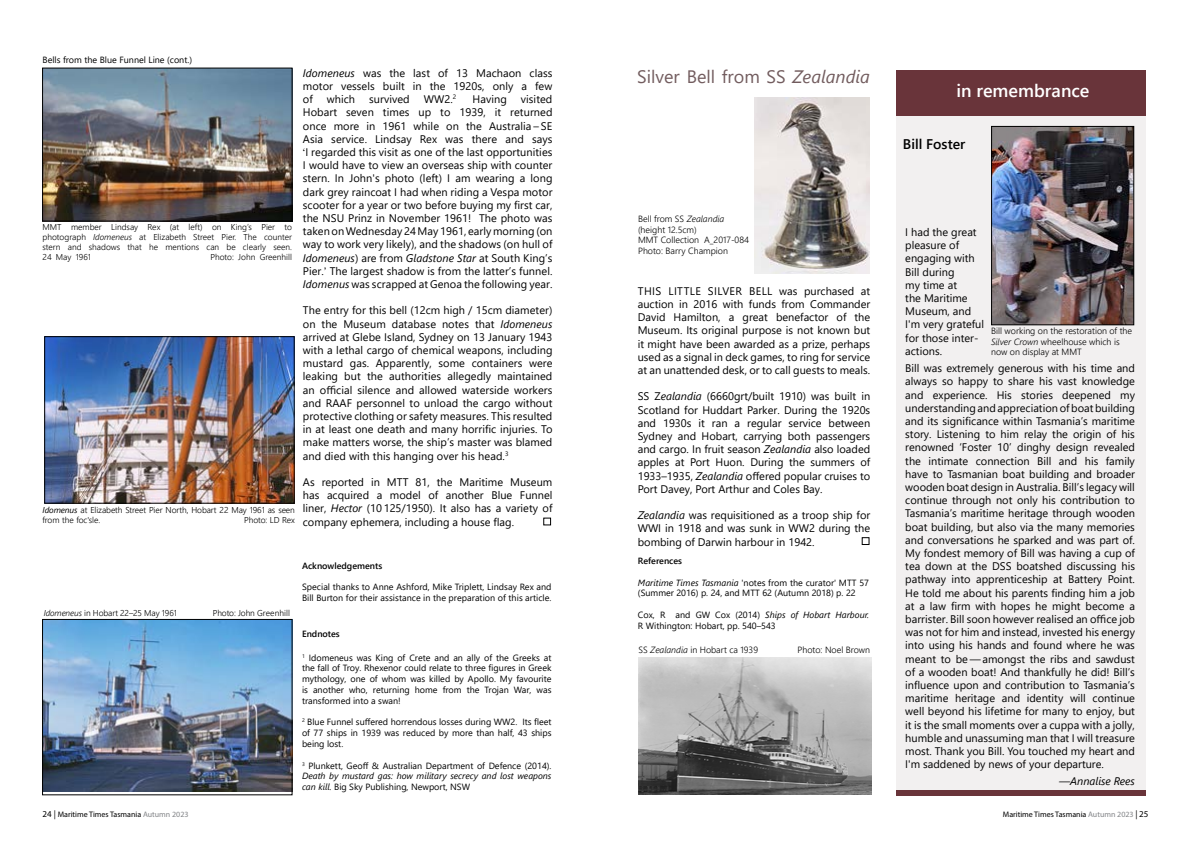
<style>
.page{position:relative;width:1191px;height:842px;background:#fff}
.page>*{position:absolute;margin:0;border:0;box-sizing:border-box;transform-origin:0 0}
.t1{font:18px "Segoe UI";color:#725c5e}
.t2{font:600 18px "Segoe UI";color:#fff}
.t3{font:600 14px "Segoe UI";color:#000}
.t4{font:11px/13.2px "Segoe UI";color:#000;text-align:justify}
.t5{font:italic 11px "Segoe UI";color:#000}
.t6{font:9px/10.8px "Segoe UI";color:#000;text-align:justify}
.t7{font:300 9px/10.8px "Segoe UI";color:#000}
.t8{font:600 9px "Segoe UI";color:#000}
.t9{font:300 8.5px/10px "Segoe UI";letter-spacing:-.01em;color:#000;text-align:justify}
.t10{font:8px "Myriad Pro";color:#000}
.s1{font-style:italic}
.s2{font-weight:400;font-style:italic}
.s3{font-family:"Bask Old Face"}
.s4{font-size:9px}
.s5{color:#828487}
</style>
<div class="page">
<div style="left:896px;top:116px;width:249px;height:679px;background:#f2f0f0"></div>
<div style="left:543px;top:518px;width:8px;height:7px;border:1px solid #000"></div>
<img style="left:45px;top:70px;width:245px;height:149px">
<div style="left:43px;top:68px;width:249px;height:153px;border:1px solid #000"></div>
<div style="left:862px;top:537px;width:7px;height:8px;border:1px solid #000"></div>
<img style="left:47px;top:339px;width:245px;height:162px">
<img style="left:45px;top:621px;width:245px;height:170px">
<div style="left:43px;top:619px;width:249px;height:176px;border:1px solid #000"></div>
<div style="left:896px;top:70px;width:249px;height:46px;background:#69343a"></div>
<div style="left:896px;top:790px;width:249px;height:6px;background:#69343a"></div>
<img style="left:993px;top:128px;width:139px;height:195px">
<div style="left:991px;top:126px;width:143px;height:199px;border:1px solid #000"></div>
<img style="left:638px;top:658px;width:233px;height:137px">
<img style="left:754px;top:98px;width:115px;height:175px">
<p class="t6" style="left:43px;top:53px;width:151px">Bells from the Blue Funnel Line (cont.)</p>
<p class="t9" style="left:43px;top:221px;width:251px">MMT member Lindsay Rex (at left) on King’s Pier to photograph <span class="s1">Idomeneus</span> at Elizabeth Street Pier. The counter stern and shadows that he mentions can be clearly seen.<br>24 May 1961</p>
<p class="t9" style="left:210px;top:251px;width:83px">Photo: John Greenhill</p>
<p class="t9" style="left:43px;top:504px;width:254px"><span class="s2">Idomenus</span> at Elizabeth Street Pier North, Hobart 22 May 1961 as seen from the foc'sle.</p>
<p class="t9" style="left:244px;top:514px;width:52px">Photo: LD Rex</p>
<p class="t4" style="left:303px;top:65px;width:251px"><span class="s1">Idomeneus</span> was the last of 13 Machaon class motor vessels built in the 1920s, only a few of</p>
<p class="t4" style="left:327px;top:92px;width:30px">which</p>
<p class="t4" style="left:369px;top:92px;width:42px">survived</p>
<p class="t4" style="left:424px;top:92px;width:34px">WW2.<sup>2</sup></p>
<p class="t4" style="left:472px;top:92px;width:36px">Having</p>
<p class="t4" style="left:303px;top:92px;width:251px;text-indent:218px">visited Hobart seven times up to 1939, it returned once more in 1961 while on the Australia – SE Asia service. Lindsay Rex was there and says <span class="s3">‘</span>I regarded this visit as one of the last opportunities I would have to view an overseas ship with counter stern. In John's photo (left) I am wearing a long dark grey raincoat I had when riding a Vespa motor scooter for a year or two before buying my first car, the NSU Prinz in November 1961! The photo was taken on Wednesday 24 May 1961, early morning (on way to work very likely), and the shadows (on hull of <span class="s1">Idomeneus</span>) are from <span class="s1">Gladstone Star</span> at South King’s Pier.<span class="s3">’</span> The largest shadow is from the latter’s funnel.<br><span class="s1">Idomenus</span> was scrapped at Genoa the following year.</p>
<p class="t4" style="left:303px;top:303px;width:251px">The entry for this bell (12cm high / 15cm diameter) on the Museum database notes that <span class="s1">Idomeneus </span>arrived at Glebe Island, Sydney on 13 January 1943 with a lethal cargo of chemical weapons, including mustard gas. Apparently, some containers were leaking but the authorities allegedly maintained an official silence and allowed waterside workers and RAAF personnel to unload the cargo without protective clothing or safety measures. This resulted in at least one death and many horrific injuries. To make matters worse, the ship’s master was blamed and died with this hanging over his head.<sup>3</sup></p>
<p class="t4" style="left:303px;top:474px;width:251px">As reported in MTT 81, the Maritime Museum has acquired a model of another Blue Funnel liner, <span class="s1">Hector</span> (10 125/1950). It also has a variety of company ephemera, including a house flag.</p>
<p class="t9" style="left:44px;top:607px;width:135px"><span class="s1">Idomeneus</span> in Hobart 22–25 May 1961</p>
<p class="t9" style="left:213px;top:607px;width:79px">Photo: John Greenhill</p>
<p class="t8" style="left:302px;top:557px;width:82px">Acknowledgements</p>
<p class="t6" style="left:302px;top:581px;width:251px">Special thanks to Anne Ashford, Mike Triplett, Lindsay Rex and<br>Bill Burton for their assistance in the preparation of this article.</p>
<p class="t8" style="left:302px;top:625px;width:39px">Endnotes</p>
<p class="t6" style="left:302px;top:651px;width:251px"><sup>1</sup> Idomeneus was King of Crete and an ally of the Greeks at the fall of Troy. Rhexenor could relate to three figures in Greek mythology, one of whom was killed by Apollo. My favourite is another who, returning home from the Trojan War, was transformed into a swan!</p>
<p class="t6" style="left:302px;top:716px;width:251px"><sup>2</sup> Blue Funnel suffered horrendous losses during WW2. Its fleet of 77 ships in 1939 was reduced by more than half, 43 ships being lost.</p>
<p class="t6" style="left:302px;top:759px;width:251px"><sup>3</sup> Plunkett, Geoff &amp; Australian Department of Defence (2014).<br><span class="s1">Death by mustard gas: how military secrecy and lost weapons can kill.</span> Big Sky Publishing, Newport, NSW</p>
<h1 class="t1" style="left:637px;top:59px;width:234px">Silver Bell from SS <span class="s1">Zealandia</span></h1>
<p class="t7" style="left:638px;top:212px;width:112px">Bell from SS <span class="s1">Zealandia </span>(height 12.5cm)<br>MMT Collection A_2017-084<br>Photo: Barry Champion</p>
<p class="t4" style="left:638px;top:283px;width:234px">THIS LITTLE SILVER BELL was purchased at auction in 2016 with funds from Commander David Hamilton, a great benefactor of the Museum. Its original purpose is not known but it might have been awarded as a prize, perhaps used as a signal in deck games, to ring for service at an unattended desk, or to call guests to meals.</p>
<p class="t4" style="left:638px;top:389px;width:234px">SS Z<span class="s1">ealandia</span> (6660grt/built 1910) was built in Scotland for Huddart Parker. During the 1920s and 1930s it ran a regular service between Sydney and Hobart, carrying both passengers and cargo. In fruit season <span class="s1">Zealandia</span> also loaded apples at Port Huon. During the summers of 1933–1935, <span class="s1">Zealandia</span> offered popular cruises to Port Davey, Port Arthur and Coles Bay.</p>
<p class="t4" style="left:638px;top:508px;width:234px"><span class="s1">Zealandia</span> was requisitioned as a troop ship for WWI in 1918 and was sunk in WW2 during the bombing of Darwin harbour in 1942.</p>
<p class="t8" style="left:638px;top:552px;width:46px">References</p>
<p class="t6" style="left:638px;top:576px;width:233px"><span class="s1">Maritime Times Tasmania</span> 'notes from the curator' MTT 57 (Summer 2016) p. 24, and MTT 62 (Autumn 2018) p. 22</p>
<p class="t6" style="left:638px;top:608px;width:233px">Cox, R and GW Cox (2014) <span class="s1">Ships of Hobart Harbour.<br></span>R Withington: Hobart, pp. 540–543</p>
<p class="t7" style="left:638px;top:643px;width:121px">SS <span class="s1">Zealandia</span> in Hobart ca 1939</p>
<p class="t7" style="left:797px;top:643px;width:74px">Photo: Noel Brown</p>
<h1 class="t2" style="left:956px;top:73px;width:135px">in remembrance</h1>
<p class="t3" style="left:903px;top:131px;width:64px">Bill Foster</p>
<p class="t4" style="left:905px;top:224px;width:80px;text-align:left">I had the great pleasure of engaging with<br>Bill during<br>my time at<br>the Maritime<br>Museum, and<br>I'm very grateful for those inter&shy;actions.</p>
<p class="t7" style="left:991px;top:324px;width:143px">Bill working on the restoration of the<br><span class="s1">Silver Crown</span> wheelhouse which is now on display at MMT</p>
<p class="t4" style="left:905px;top:361px;width:231px">Bill was extremely generous with his time and always so happy to share his vast knowledge and experience. His stories deepened my understanding and appreciation of boat building and its significance within Tasmania’s maritime story. Listening to him relay the origin of his renowned ‘Foster 10’ dinghy design revealed the intimate connection Bill and his family have to Tasmanian boat building and broader wooden boat design in Australia. Bill’s legacy will continue through not only his contribution to Tasmania’s maritime heritage through wooden boat building, but also via the many memories and conversations he sparked and was part of.<br>My fondest memory of Bill was having a cup of tea down at the DSS boatshed discussing his pathway into apprenticeship at Battery Point.<br>He told me about his parents finding him a job at a law firm with hopes he might become a barrister. Bill soon however realised an office job was not for him and instead, invested his energy into using his hands and found where he was meant to be — amongst the ribs and sawdust of a wooden boat! And thankfully he did! Bill’s influence upon and contribution to Tasmania’s maritime heritage and identity will continue well beyond his lifetime for many to enjoy, but it is the small moments over a cuppa with a jolly, humble and unassuming man that I will treasure most. Thank you Bill. You touched my heart and I'm saddened by news of your departure.</p>
<p class="t5" style="left:1059px;top:771px;width:77px">—Annalise Rees</p>
<p class="t10" style="left:43px;top:809px;width:147px"><span class="s4">24 |</span> Maritime Times Tasmania <span class="s5">Autumn 2023</span></p>
<p class="t10" style="left:1002px;top:809px;width:147px">Maritime Times Tasmania <span class="s5">Autumn 2023</span> <span class="s4">| 25</span></p>
</div>
